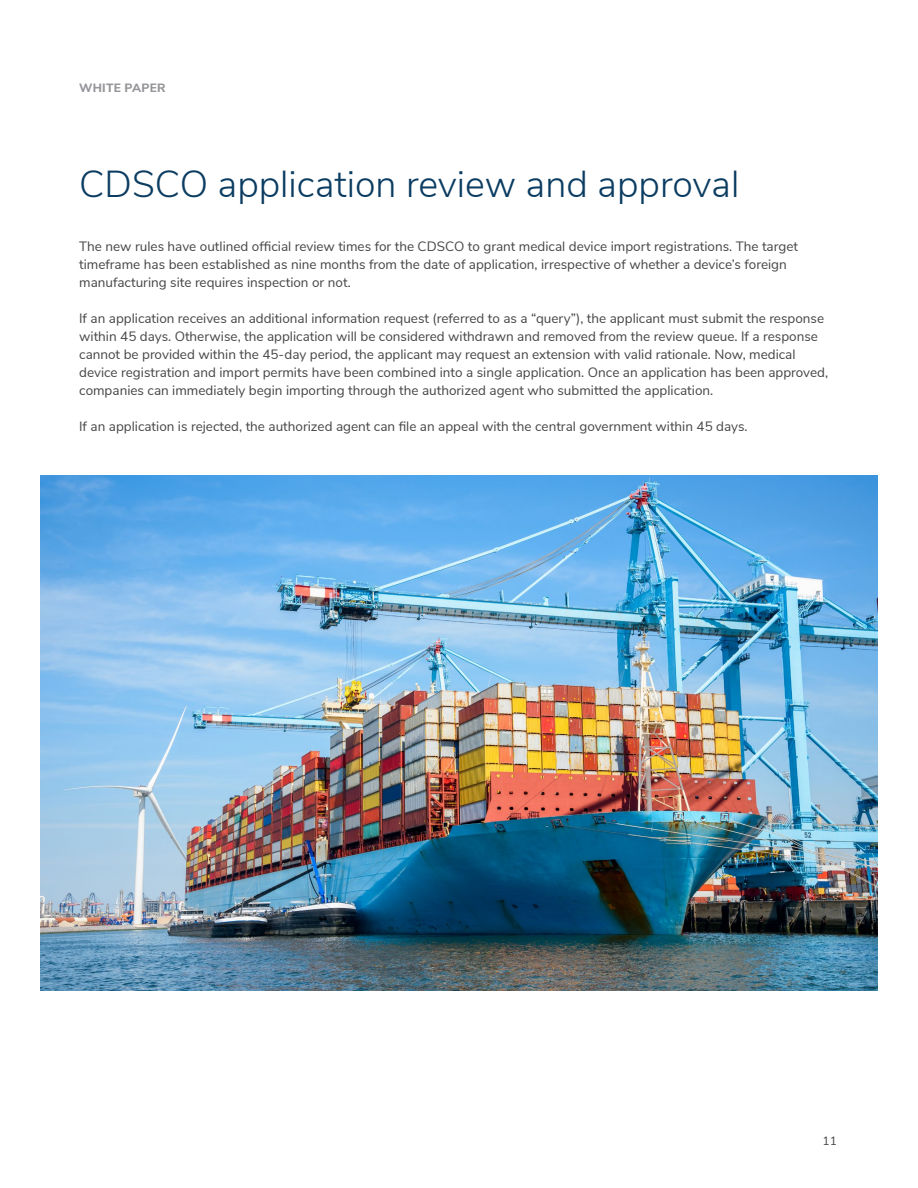
<style>
.page{position:relative;width:918px;height:1188px;background:#fff}
.page>*{position:absolute;margin:0;border:0;box-sizing:border-box;transform-origin:0 0}
.t1{font:300 37.5px "Nunito Sans";color:#0b3c61}
.t2{font:13.5px/18px "Nunito Sans";color:#454545}
.t3{font:800 12px "Nunito Sans";letter-spacing:.025em;color:#939598}
.t4{font:12px "Nunito Sans";color:#454545}
</style>
<div class="page">
<img style="left:40px;top:475px;width:838px;height:515px">
<p class="t3" style="left:79px;top:79px;width:88px">WHITE PAPER</p>
<h1 class="t1" style="left:79px;top:156px;width:662px">CDSCO application review and approval</h1>
<p class="t2" style="left:79px;top:236px;width:720px">The new rules have outlined official review times for the CDSCO to grant medical device import registrations. The target timeframe has been established as nine months from the date of application, irrespective of whether a device’s foreign manufacturing site requires inspection or not.</p>
<p class="t2" style="left:79px;top:308px;width:751px">If an application receives an additional information request (referred to as a “query”), the applicant must submit the response within 45 days. Otherwise, the application will be considered withdrawn and removed from the review queue. If a response cannot be provided within the 45-day period, the applicant may request an extension with valid rationale. Now, medical device registration and import permits have been combined into a single application. Once an application has been approved, companies can immediately begin importing through the authorized agent who submitted the application.</p>
<p class="t2" style="left:79px;top:416px;width:670px">If an application is rejected, the authorized agent can file an appeal with the central government within 45 days.</p>
<p class="t4" style="left:823px;top:1133px;width:16px">11</p>
</div>
